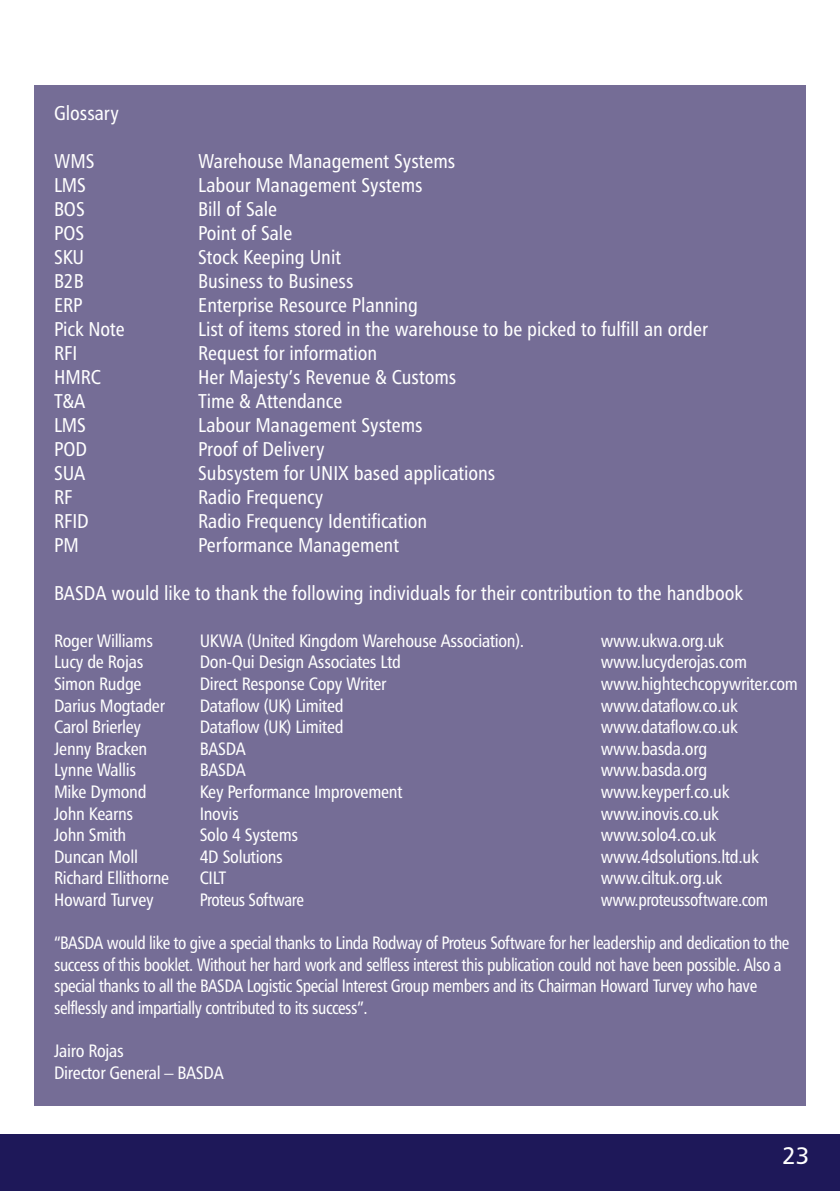
<style>
.page{position:relative;width:840px;height:1191px;background:#fff}
.page>*{position:absolute;margin:0;border:0;box-sizing:border-box;transform-origin:0 0}
.t1{font:24px "Humanist 777 BT Roman B";color:#fff}
.t2{font:20px "Humanist 777 BT Roman Condensed B";color:#fff}
.t3{font:18px/21.6px "Humanist 777 BT Roman Condensed B";letter-spacing:-.015em;color:#fff}
.t4{font:18px/21.6px "Humanist 777 BT Roman Condensed B";letter-spacing:-.015em;color:#fff;scale:.95 1}
</style>
<div class="page">
<div style="left:0;top:1134px;width:839px;height:57px;background:#1e1859"></div>
<div style="left:34px;top:85px;width:771px;height:1021px;background:#756d96"></div>
<p class="t2" style="left:54px;top:105px;width:66px">Glossary</p>
<p class="t2" style="left:54px;top:153px;width:42px">WMS</p>
<p class="t2" style="left:198px;top:153px;width:258px">Warehouse Management Systems</p>
<p class="t2" style="left:54px;top:177px;width:33px">LMS</p>
<p class="t2" style="left:198px;top:177px;width:226px">Labour Management Systems</p>
<p class="t2" style="left:54px;top:201px;width:32px">BOS</p>
<p class="t2" style="left:198px;top:201px;width:80px">Bill of Sale</p>
<p class="t2" style="left:54px;top:225px;width:32px">POS</p>
<p class="t2" style="left:198px;top:225px;width:95px">Point of Sale</p>
<p class="t2" style="left:54px;top:249px;width:32px">SKU</p>
<p class="t2" style="left:198px;top:249px;width:144px">Stock Keeping Unit</p>
<p class="t2" style="left:54px;top:273px;width:31px">B2B</p>
<p class="t2" style="left:198px;top:273px;width:157px">Business to Business</p>
<p class="t2" style="left:54px;top:297px;width:30px">ERP</p>
<p class="t2" style="left:198px;top:297px;width:221px">Enterprise Resource Planning</p>
<p class="t2" style="left:54px;top:321px;width:72px">Pick Note</p>
<p class="t2" style="left:198px;top:321px;width:511px">List of items stored in the warehouse to be picked to fulfill an order</p>
<p class="t2" style="left:54px;top:345px;width:25px">RFI</p>
<p class="t2" style="left:198px;top:345px;width:180px">Request for information</p>
<p class="t2" style="left:54px;top:369px;width:48px">HMRC</p>
<p class="t2" style="left:198px;top:369px;width:259px">Her Majesty’s Revenue &amp; Customs</p>
<p class="t2" style="left:54px;top:393px;width:33px">T&amp;A</p>
<p class="t2" style="left:198px;top:393px;width:145px">Time &amp; Attendance</p>
<p class="t2" style="left:54px;top:417px;width:33px">LMS</p>
<p class="t2" style="left:198px;top:417px;width:226px">Labour Management Systems</p>
<p class="t2" style="left:54px;top:441px;width:35px">POD</p>
<p class="t2" style="left:198px;top:441px;width:128px">Proof of Delivery</p>
<p class="t2" style="left:54px;top:465px;width:33px">SUA</p>
<p class="t2" style="left:198px;top:465px;width:298px">Subsystem for UNIX based applications</p>
<p class="t2" style="left:54px;top:489px;width:20px">RF</p>
<p class="t2" style="left:198px;top:489px;width:126px">Radio Frequency</p>
<p class="t2" style="left:54px;top:513px;width:36px">RFID</p>
<p class="t2" style="left:198px;top:513px;width:230px">Radio Frequency Identification</p>
<p class="t2" style="left:54px;top:537px;width:26px">PM</p>
<p class="t2" style="left:198px;top:537px;width:202px">Performance Management</p>
<p class="t2" style="left:54px;top:585px;width:690px">BASDA would like to thank the following individuals for their contribution to the handbook</p>
<p class="t3" style="left:54px;top:631px;width:100px">Roger Williams</p>
<p class="t3" style="left:199px;top:631px;width:326px">UKWA (United Kingdom Warehouse Association).</p>
<p class="t3" style="left:600px;top:631px;width:124px">www.ukwa.org.uk</p>
<p class="t3" style="left:54px;top:653px;width:91px">Lucy de Rojas</p>
<p class="t3" style="left:199px;top:653px;width:203px">Don-Qui Design Associates Ltd</p>
<p class="t3" style="left:600px;top:653px;width:148px">www.lucyderojas.com</p>
<p class="t3" style="left:54px;top:674px;width:89px">Simon Rudge</p>
<p class="t3" style="left:199px;top:674px;width:188px">Direct Response Copy Writer</p>
<p class="t3" style="left:600px;top:674px;width:198px">www.hightechcopywriter.com</p>
<p class="t3" style="left:54px;top:696px;width:112px">Darius Mogtader</p>
<p class="t3" style="left:199px;top:696px;width:145px">Dataflow (UK) Limited</p>
<p class="t3" style="left:600px;top:696px;width:138px">www.dataflow.co.uk</p>
<p class="t3" style="left:54px;top:717px;width:89px">Carol Brierley</p>
<p class="t3" style="left:199px;top:717px;width:145px">Dataflow (UK) Limited</p>
<p class="t3" style="left:600px;top:717px;width:138px">www.dataflow.co.uk</p>
<p class="t3" style="left:54px;top:739px;width:95px">Jenny Bracken</p>
<p class="t3" style="left:199px;top:739px;width:48px">BASDA</p>
<p class="t3" style="left:600px;top:739px;width:108px">www.basda.org</p>
<p class="t3" style="left:54px;top:761px;width:84px">Lynne Wallis</p>
<p class="t3" style="left:199px;top:761px;width:48px">BASDA</p>
<p class="t3" style="left:600px;top:761px;width:108px">www.basda.org</p>
<p class="t3" style="left:54px;top:782px;width:94px">Mike Dymond</p>
<p class="t3" style="left:199px;top:782px;width:204px">Key Performance Improvement</p>
<p class="t3" style="left:600px;top:782px;width:130px">www.keyperf.co.uk</p>
<p class="t3" style="left:54px;top:804px;width:81px">John Kearns</p>
<p class="t3" style="left:199px;top:804px;width:40px">Inovis</p>
<p class="t3" style="left:600px;top:804px;width:119px">www.inovis.co.uk</p>
<p class="t3" style="left:54px;top:825px;width:74px">John Smith</p>
<p class="t3" style="left:199px;top:825px;width:100px">Solo 4 Systems</p>
<p class="t3" style="left:600px;top:825px;width:117px">www.solo4.co.uk</p>
<p class="t3" style="left:54px;top:847px;width:85px">Duncan Moll</p>
<p class="t3" style="left:199px;top:847px;width:85px">4D Solutions</p>
<p class="t3" style="left:600px;top:847px;width:159px">www.4dsolutions.ltd.uk</p>
<p class="t3" style="left:54px;top:869px;width:117px">Richard Ellithorne</p>
<p class="t3" style="left:199px;top:869px;width:28px">CILT</p>
<p class="t3" style="left:600px;top:869px;width:122px">www.ciltuk.org.uk</p>
<p class="t3" style="left:54px;top:890px;width:101px">Howard Turvey</p>
<p class="t4" style="left:199px;top:890px;width:111px">Proteus Software</p>
<p class="t4" style="left:600px;top:890px;width:178px">www.proteussoftware.com</p>
<p class="t4" style="left:54px;top:933px;width:775px">“BASDA would like to give a special thanks to Linda Rodway of Proteus Software for her leadership and dedication to the success of this booklet. Without her hard work and selfless interest this publication could not have been possible. Also a special thanks to all the BASDA Logistic Special Interest Group members and its Chairman Howard Turvey who have selflessly and impartially contributed to its success”.</p>
<p class="t3" style="left:54px;top:1041px;width:171px">Jairo Rojas<br>Director General – BASDA</p>
<h1 class="t1" style="left:781px;top:1145px;width:29px">23</h1>
</div>
